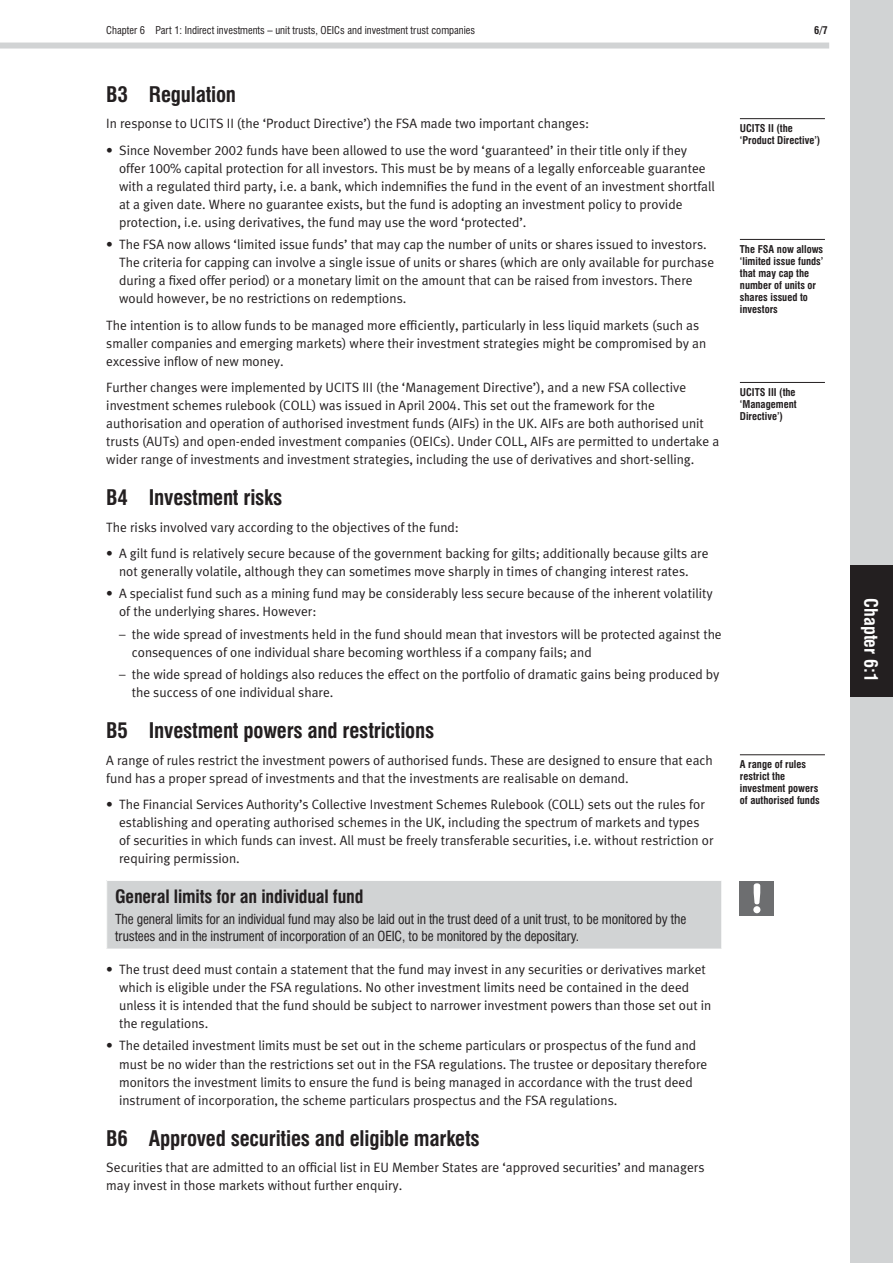
<style>
.page{position:relative;width:893px;height:1263px;background:#fff}
.page>*{position:absolute;margin:0;border:0;box-sizing:border-box;transform-origin:0 0}
.t1{font:700 condensed 21px "Swiss 721 BT";letter-spacing:-.01em;color:#231f20}
.t2{font:700 condensed 18px "Swiss 721 BT";letter-spacing:-.01em;color:#231f20}
.t3{font:700 condensed 18px "Swiss 721 BT";color:#fff}
.t4{font:13.5px/18px "Cii Meta Plus Normal";color:#231f20}
.t5{font:condensed 13.5px/16.5px "Swiss 721 BT";letter-spacing:-.01em;color:#231f20}
.t6{font:700 condensed 10.5px/12px "Swiss 721 BT";color:#231f20}
.t7{font:condensed 10.5px "Swiss 721 BT";color:#231f20}
</style>
<div class="page">
<div style="left:850px;top:0;width:43px;height:1263px;background:#d1d3d4"></div>
<div style="left:0;top:43px;width:829px;height:6px;background:#d1d3d4"></div>
<div style="left:850px;top:566px;width:43px;height:131px;background:#231f20"></div>
<div style="left:107px;top:880px;width:615px;height:69px;background:#d1d3d4"></div>
<hr style="left:106px;top:880px;width:616px;height:1px;background:#fff">
<hr style="left:721px;top:881px;width:1px;height:68px;background:#fff">
<hr style="left:740px;top:118px;width:85px;height:1px;background:#231f20">
<hr style="left:740px;top:239px;width:85px;height:1px;background:#231f20">
<hr style="left:740px;top:382px;width:85px;height:1px;background:#231f20">
<hr style="left:740px;top:754px;width:85px;height:1px;background:#231f20">
<div style="left:740px;top:881px;width:34px;height:34px;background:#6d6e70"></div>
<svg style="left:753px;top:883px;width:7px;height:21px"></svg>
<div style="left:753px;top:906px;width:7px;height:7px;background:#fff;border-radius:50%"></div>
<p class="t7" style="left:106px;top:25px;width:370px">Chapter 6 Part 1: Indirect investments – unit trusts, OEICs and investment trust companies</p>
<p class="t6" style="left:814px;top:25px;width:15px">6/7</p>
<h1 class="t1" style="left:106px;top:84px;width:131px">B3 Regulation</h1>
<p class="t4" style="left:106px;top:116px;width:484px">In response to UCITS II (the ‘Product Directive’) the FSA made two important changes:</p>
<p class="t4" style="left:119px;top:143px;width:597px;text-indent:-13px">• Since November 2002 funds have been allowed to use the word ‘guaranteed’ in their title only if they offer 100% capital protection for all investors. This must be by means of a legally enforceable guarantee with a regulated third party, i.e. a bank, which indemnifies the fund in the event of an investment shortfall at a given date. Where no guarantee exists, but the fund is adopting an investment policy to provide protection, i.e. using derivatives, the fund may use the word ‘protected’.</p>
<p class="t4" style="left:119px;top:237px;width:597px;text-indent:-13px">• The FSA now allows ‘limited issue funds’ that may cap the number of units or shares issued to investors.<br>The criteria for capping can involve a single issue of units or shares (which are only available for purchase during a fixed offer period) or a monetary limit on the amount that can be raised from investors. There would however, be no restrictions on redemptions.</p>
<p class="t4" style="left:106px;top:317px;width:601px">The intention is to allow funds to be managed more efficiently, particularly in less liquid markets (such as smaller companies and emerging markets) where their investment strategies might be compromised by an excessive inflow of new money.</p>
<p class="t4" style="left:106px;top:380px;width:615px">Further changes were implemented by UCITS III (the ‘Management Directive’), and a new FSA collective investment schemes rulebook (COLL) was issued in April 2004. This set out the framework for the authorisation and operation of authorised investment funds (AIFs) in the UK. AIFs are both authorised unit trusts (AUTs) and open-ended investment companies (OEICs). Under COLL, AIFs are permitted to undertake a wider range of investments and investment strategies, including the use of derivatives and short-selling.</p>
<h1 class="t1" style="left:106px;top:487px;width:178px">B4 Investment risks</h1>
<p class="t4" style="left:106px;top:519px;width:354px">The risks involved vary according to the objectives of the fund:</p>
<p class="t4" style="left:106px;top:546px;width:604px;text-align:center">• A gilt fund is relatively secure because of the government backing for gilts; additionally because gilts are not generally volatile, although they can sometimes move sharply in times of changing interest rates.</p>
<p class="t4" style="left:119px;top:586px;width:595px;text-indent:-13px">• A specialist fund such as a mining fund may be considerably less secure because of the inherent volatility of the underlying shares. However:</p>
<p class="t4" style="left:132px;top:626px;width:591px;text-indent:-13px">– the wide spread of investments held in the fund should mean that investors will be protected against the consequences of one individual share becoming worthless if a company fails; and</p>
<p class="t4" style="left:132px;top:667px;width:589px;text-indent:-13px">– the wide spread of holdings also reduces the effect on the portfolio of dramatic gains being produced by the success of one individual share.</p>
<h1 class="t1" style="left:106px;top:720px;width:330px">B5 Investment powers and restrictions</h1>
<p class="t4" style="left:106px;top:752px;width:608px">A range of rules restrict the investment powers of authorised funds. These are designed to ensure that each fund has a proper spread of investments and that the investments are realisable on demand.</p>
<p class="t4" style="left:119px;top:797px;width:596px;text-indent:-13px">• The Financial Services Authority’s Collective Investment Schemes Rulebook (COLL) sets out the rules for establishing and operating authorised schemes in the UK, including the spectrum of markets and types of securities in which funds can invest. All must be freely transferable securities, i.e. without restriction or requiring permission.</p>
<h2 class="t2" style="left:115px;top:888px;width:250px">General limits for an individual fund</h2>
<p class="t5" style="left:115px;top:912px;width:573px">The general limits for an individual fund may also be laid out in the trust deed of a unit trust, to be monitored by the trustees and in the instrument of incorporation of an OEIC, to be monitored by the depositary.</p>
<p class="t4" style="left:119px;top:962px;width:594px;text-indent:-13px">• The trust deed must contain a statement that the fund may invest in any securities or derivatives market which is eligible under the FSA regulations. No other investment limits need be contained in the deed unless it is intended that the fund should be subject to narrower investment powers than those set out in the regulations.</p>
<p class="t4" style="left:119px;top:1038px;width:590px;text-indent:-13px">• The detailed investment limits must be set out in the scheme particulars or prospectus of the fund and must be no wider than the restrictions set out in the FSA regulations. The trustee or depositary therefore monitors the investment limits to ensure the fund is being managed in accordance with the trust deed instrument of incorporation, the scheme particulars prospectus and the FSA regulations.</p>
<h1 class="t1" style="left:106px;top:1128px;width:375px">B6 Approved securities and eligible markets</h1>
<p class="t4" style="left:106px;top:1160px;width:600px">Securities that are admitted to an official list in EU Member States are ‘approved securities’ and managers may invest in those markets without further enquiry.</p>
<p class="t6" style="left:740px;top:123px;width:82px">UCITS II (the ‘Product Directive’)</p>
<p class="t6" style="left:740px;top:243px;width:85px">The FSA now allows ‘limited issue funds’ that may cap the number of units or shares issued to investors</p>
<p class="t6" style="left:740px;top:386px;width:58px;text-align:justify">UCITS III (the ‘Management Directive’)</p>
<p class="t6" style="left:740px;top:759px;width:81px">A range of rules restrict the investment powers of authorised funds</p>
<h2 class="t3" style="left:880px;top:598px;width:85px;rotate:90deg">Chapter 6:1</h2>
</div>
